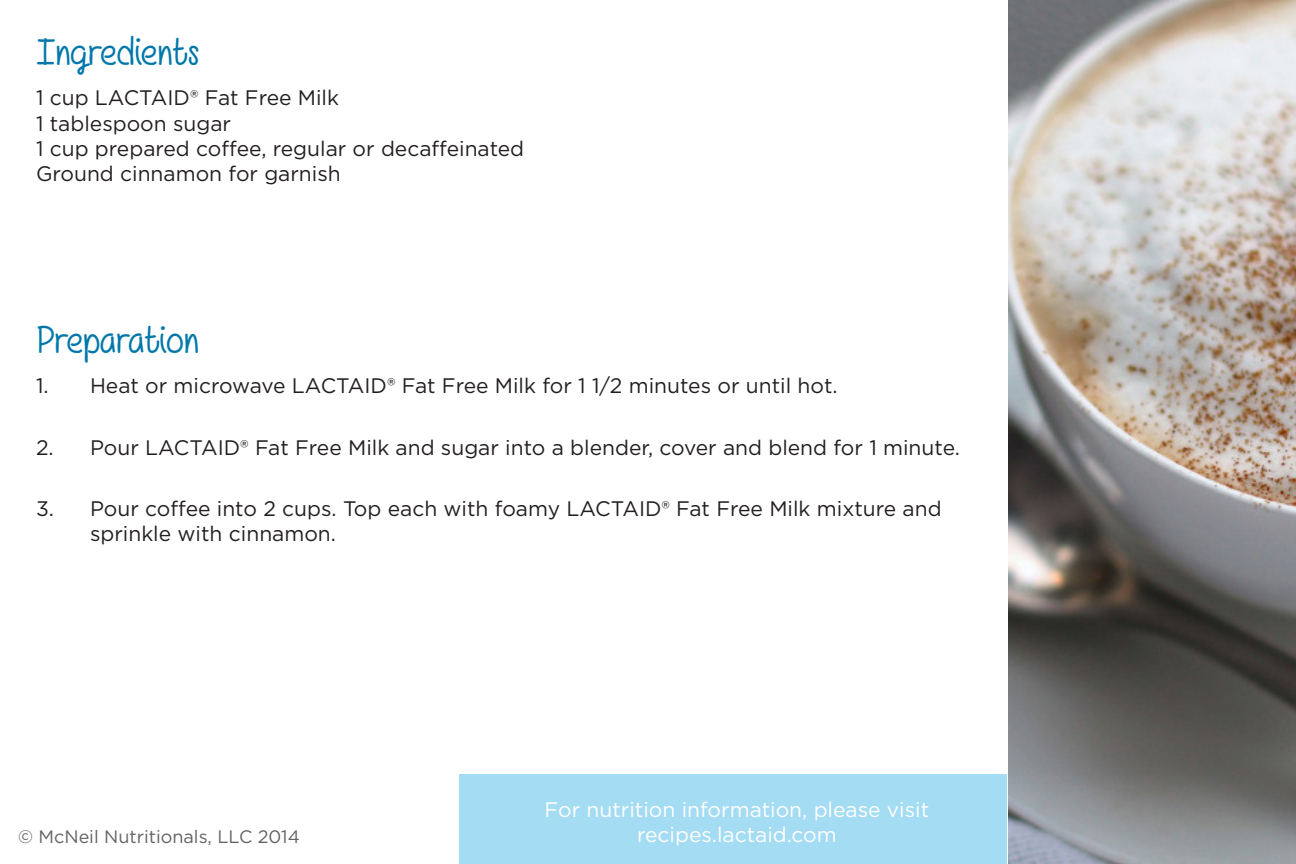
<style>
.page{position:relative;width:1296px;height:864px;background:#fff}
.page>*{position:absolute;margin:0;border:0;box-sizing:border-box;transform-origin:0 0}
.t1{font:39px "Girls Have Many Secrets";color:#07a}
.t2{font:21px/25.2px "Gotham";color:#231f20}
.t3{font:21px "Gotham";color:#fff}
.t4{font:18px "Gotham";color:#636366}
</style>
<div class="page">
<div style="left:460px;top:774px;width:547px;height:90px;background:#a4dcf3"></div>
<img style="left:1008px;top:0;width:288px;height:864px">
<p class="t1" style="left:36px;top:29px;width:165px">Ingredients</p>
<p class="t2" style="left:36px;top:85px;width:305px">1 cup LACTAID® Fat Free Milk</p>
<p class="t2" style="left:36px;top:110px;width:197px">1 tablespoon sugar</p>
<p class="t2" style="left:36px;top:135px;width:490px">1 cup prepared coffee, regular or decaffeinated</p>
<p class="t2" style="left:36px;top:161px;width:306px">Ground cinnamon for garnish</p>
<p class="t1" style="left:36px;top:317px;width:164px">Preparation</p>
<p class="t2" style="left:36px;top:373px;width:803px">1. Heat or microwave LACTAID® Fat Free Milk for 1 1/2 minutes or until hot.</p>
<p class="t2" style="left:36px;top:434px;width:926px">2. Pour LACTAID® Fat Free Milk and sugar into a blender, cover and blend for 1 minute.</p>
<p class="t2" style="left:90px;top:495px;width:853px;text-indent:-54px">3. Pour coffee into 2 cups. Top each with foamy LACTAID® Fat Free Milk mixture and sprinkle with cinnamon.</p>
<p class="t3" style="left:545px;top:796px;width:386px">For nutrition information, please visit</p>
<p class="t4" style="left:18px;top:825px;width:283px">© McNeil Nutritionals, LLC 2014</p>
<p class="t3" style="left:637px;top:821px;width:201px">recipes.lactaid.com</p>
</div>
